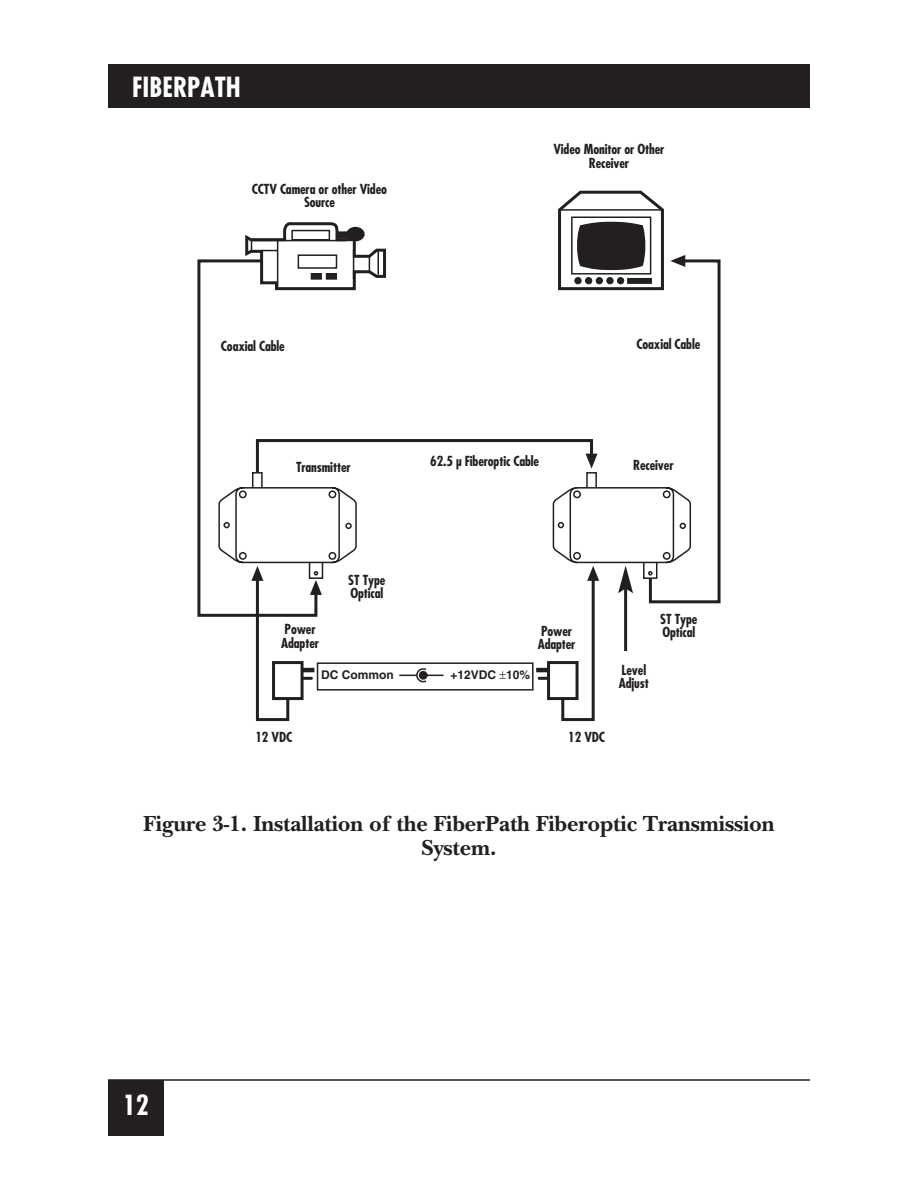
<style>
.page{position:relative;width:918px;height:1188px;background:#fff}
.page>*{position:absolute;margin:0;border:0;box-sizing:border-box;transform-origin:0 0}
.t1{font:700 condensed 27px "Futura";color:#fff}
.t2{font:700 22.8px/24px "New Baskerville";letter-spacing:-.005em;color:#231f20;text-align:center}
.t3{font:700 condensed 13.5px/13.5px "Futura";letter-spacing:-.01em;color:#231f20}
.t4{font:700 12px "Helvetica";color:#231f20}
</style>
<div class="page">
<div style="left:108px;top:1080px;width:56px;height:56px;background:#231f20"></div>
<div style="left:108px;top:64px;width:702px;height:44px;background:#231f20"></div>
<svg style="left:197px;top:259px;width:46px;height:358px"></svg>
<svg style="left:218px;top:471px;width:25px;height:109px"></svg>
<hr style="left:108px;top:1079px;width:702px;height:2px;background:#231f20">
<svg style="left:243px;top:190px;width:478px;height:532px"></svg>
<h1 class="t1" style="left:132px;top:75px;width:110px">FIBERPATH</h1>
<p class="t3" style="left:252px;top:183px;width:137px;text-align:center">CCTV Camera or other Video<br>Source</p>
<p class="t3" style="left:553px;top:144px;width:113px;text-align:center">Video Monitor or Other<br>Receiver</p>
<p class="t3" style="left:221px;top:340px;width:65px">Coaxial Cable</p>
<p class="t3" style="left:636px;top:338px;width:65px">Coaxial Cable</p>
<p class="t3" style="left:296px;top:461px;width:56px">Transmitter</p>
<p class="t3" style="left:430px;top:455px;width:110px">62.5 µ Fiberoptic Cable</p>
<p class="t3" style="left:633px;top:459px;width:42px">Receiver</p>
<p class="t3" style="left:348px;top:574px;width:39px">ST Type<br>Optical</p>
<p class="t3" style="left:281px;top:624px;width:39px">Power<br>Adapter</p>
<p class="t3" style="left:538px;top:625px;width:39px">Power<br>Adapter</p>
<p class="t4" style="left:321px;top:670px;width:74px">DC Common</p>
<p class="t4" style="left:450px;top:670px;width:81px">+12VDC 10%</p>
<p class="t3" style="left:619px;top:664px;width:32px">Level<br>Adjust</p>
<p class="t3" style="left:660px;top:613px;width:39px">ST Type<br>Optical</p>
<p class="t3" style="left:256px;top:732px;width:38px">12 VDC</p>
<p class="t3" style="left:568px;top:732px;width:38px">12 VDC</p>
<h2 class="t2" style="left:143px;top:814px;width:633px">Figure 3-1. Installation of the FiberPath Fiberoptic Transmission<br>System.</h2>
<h1 class="t1" style="left:123px;top:1093px;width:28px">12</h1>
</div>
